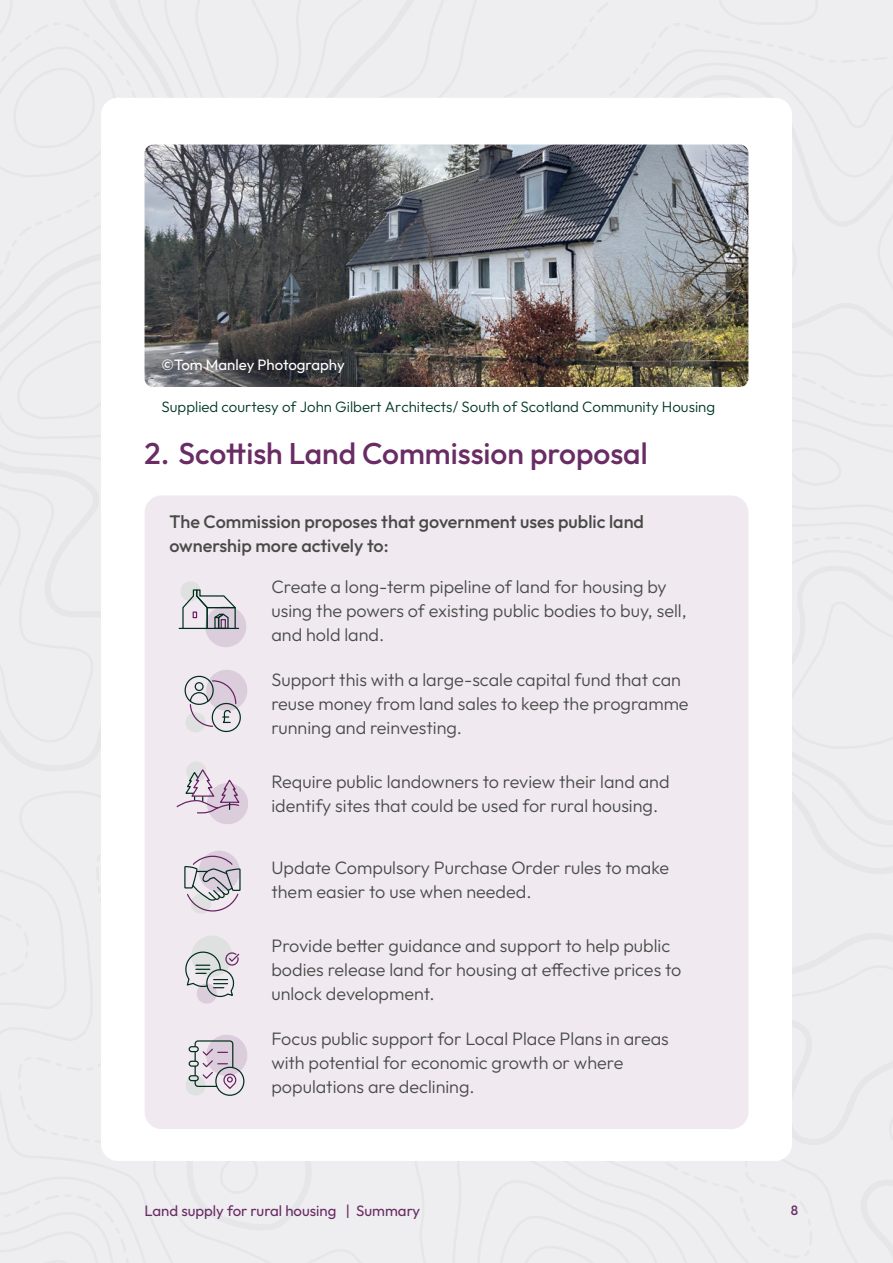
<style>
.page{position:relative;width:893px;height:1263px;background:#fff}
.page>*{position:absolute;margin:0;border:0;box-sizing:border-box;transform-origin:0 0}
.t1{font:500 30px "Outfit";color:#6a2c65}
.t2{font:300 18px/24px "Outfit";color:#4a4a49}
.t3{font:500 18px/24px "Outfit";color:#4a4a49}
.t4{font:300 15px "Outfit";color:#003728}
.t5{font:15px "Outfit";color:#6a2c65}
.t6{font:15px "Outfit";color:#fff}
.t7{font:500 13.5px "Outfit";color:#6a2c65}
</style>
<div class="page">
<svg style="left:151px;top:1161px;width:204px;height:102px;background:#ededef"></svg>
<svg style="left:0;top:0;width:135px;height:18px;background:#ededef"></svg>
<div style="left:0;top:826px;width:151px;height:437px;background:#eeeef0"></div>
<svg style="left:135px;top:0;width:220px;height:98px;background:#ececee"></svg>
<div style="left:161px;top:0;width:148px;height:98px;background:#eeeef0"></div>
<svg style="left:0;top:1170px;width:131px;height:93px;background:#edecef"></svg>
<div style="left:0;top:18px;width:144px;height:231px;background:#eeeef0"></div>
<div style="left:17px;top:826px;width:84px;height:317px;background:#eeeef0"></div>
<svg style="left:77px;top:1136px;width:24px;height:9px"></svg>
<svg style="left:215px;top:1161px;width:47px;height:34px;background:#ececee"></svg>
<div style="left:0;top:43px;width:117px;height:136px;background:#eeeef0"></div>
<div style="left:355px;top:0;width:538px;height:1263px;background:#eeeef0"></div>
<div style="left:101px;top:98px;width:691px;height:1063px;background:#fff;border-radius:17px"></div>
<img style="left:145px;top:145px;width:603px;height:242px">
<div style="left:145px;top:495px;width:603px;height:634px;background:#f0eaf0;border-radius:17px"></div>
<svg style="left:0;top:249px;width:306px;height:577px"></svg>
<svg style="left:184px;top:851px;width:63px;height:245px"></svg>
<p class="t6" style="left:162px;top:355px;width:185px">©Tom Manley Photography</p>
<p class="t4" style="left:162px;top:398px;width:555px">Supplied courtesy of John Gilbert Architects/ South of Scotland Community Housing</p>
<p class="t1" style="left:145px;top:434px;width:505px">2. Scottish Land Commission proposal</p>
<p class="t3" style="left:169px;top:510px;width:476px">The Commission proposes that government uses public land ownership more actively to:</p>
<p class="t2" style="left:271px;top:575px;width:417px">Create a long-term pipeline of land for housing by using the powers of existing public bodies to buy, sell, and hold land.</p>
<p class="t2" style="left:271px;top:668px;width:419px">Support this with a large-scale capital fund that can reuse money from land sales to keep the programme running and reinvesting.</p>
<p class="t2" style="left:271px;top:770px;width:400px">Require public landowners to review their land and identify sites that could be used for rural housing.</p>
<p class="t2" style="left:271px;top:856px;width:399px">Update Compulsory Purchase Order rules to make them easier to use when needed.</p>
<p class="t2" style="left:271px;top:934px;width:412px">Provide better guidance and support to help public bodies release land for housing at effective prices to unlock development.</p>
<p class="t2" style="left:271px;top:1027px;width:399px">Focus public support for Local Place Plans in areas with potential for economic growth or where populations are declining.</p>
<p class="t5" style="left:145px;top:1201px;width:277px">Land supply for rural housing | Summary</p>
<p class="t7" style="left:791px;top:1201px;width:9px">8</p>
</div>
